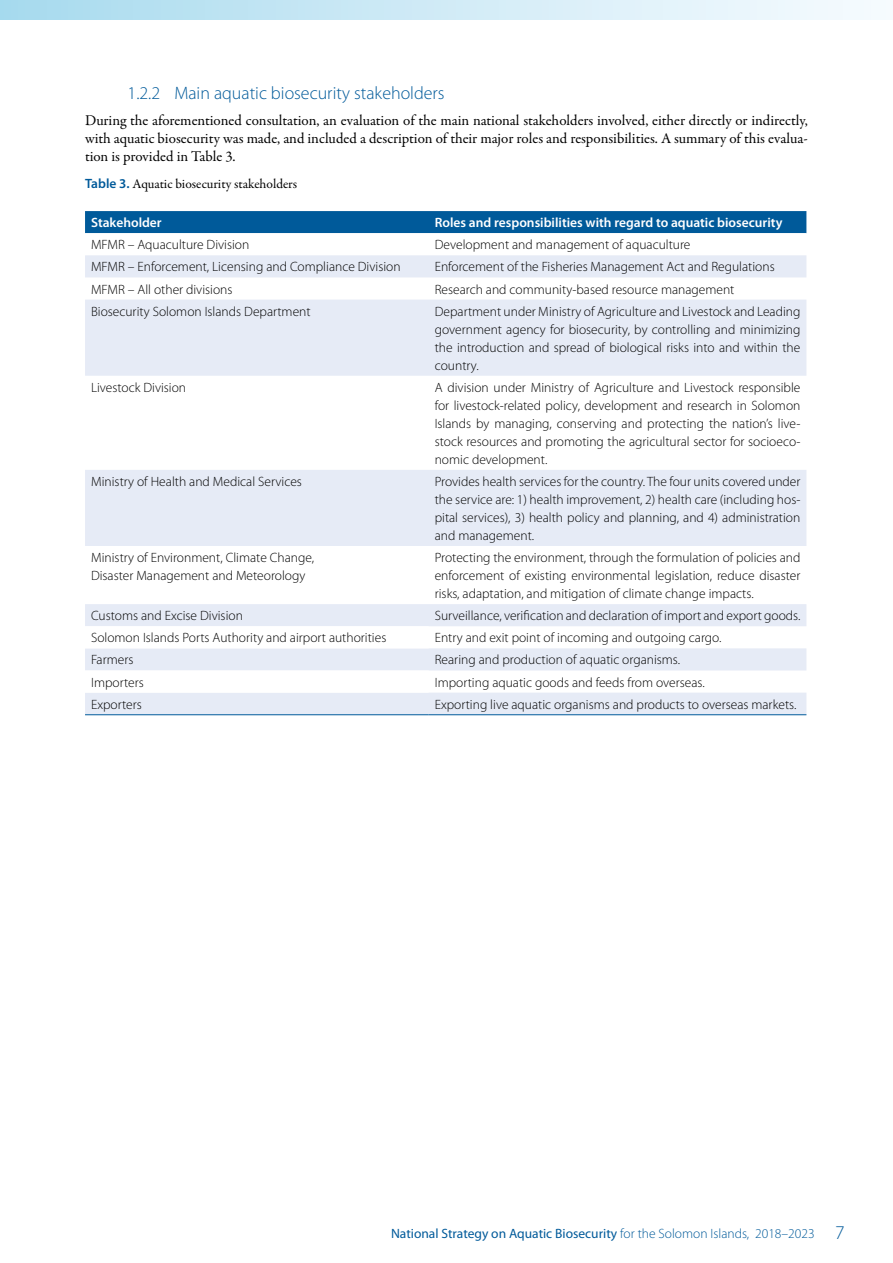
<style>
.page{position:relative;width:893px;height:1263px;background:#fff}
.page>*{position:absolute;margin:0;border:0;box-sizing:border-box;transform-origin:0 0}
.t1{font:300 18px "Myriad Pro";color:#005a9a}
.t2{font:15px/18px "Garamond Premr Pro";color:#000;text-align:justify}
.t3{font:300 13.5px/18px "Myriad Pro";color:#000;text-align:justify}
.t4{font:13.5px "Myriad Pro";color:#005a9a}
.t5{font:600 13.5px "Myriad Pro";color:#fff}
.t6{font:13.5px "Garamond Premr Pro";color:#000}
.s1{font-family:"Myriad Pro";font-weight:600;color:#005a9a}
.s2{font-weight:300}
.s3{font-weight:300;font-size:19.5px}
</style>
<div class="page">
<div style="left:0;top:0;width:893px;height:19px;background:linear-gradient(to right,#a8daee,#f8fcff)"></div>
<div style="left:85px;top:211px;width:721px;height:22px;background:#005a9a"></div>
<svg style="left:85px;top:255px;width:721px;height:459px;fill:#e6ebf6"></svg>
<svg style="left:85px;top:626px;width:344px;height:67px"></svg>
<hr style="left:85px;top:714px;width:344px;height:1px;background:#005a9a">
<hr style="left:429px;top:714px;width:377px;height:1px;background:#005a9a">
<h1 class="t1" style="left:128px;top:82px;width:319px">1.2.2 Main aquatic biosecurity stakeholders</h1>
<p class="t2" style="left:85px;top:112px;width:724px">During the aforementioned consultation, an evaluation of the main national stakeholders involved, either directly or indirectly, with aquatic biosecurity was made, and included a description of their major roles and responsibilities. A summary of this evalua&shy;tion is provided in Table 3.</p>
<p class="t6" style="left:85px;top:176px;width:214px"><span class="s1">Table 3.</span> Aquatic biosecurity stakeholders</p>
<p class="t5" style="left:91px;top:214px;width:72px">Stakeholder</p>
<p class="t5" style="left:435px;top:214px;width:349px">Roles and responsibilities with regard to aquatic biosecurity</p>
<p class="t3" style="left:91px;top:236px;width:160px">MFMR – Aquaculture Division</p>
<p class="t3" style="left:435px;top:236px;width:257px">Development and management of aquaculture</p>
<p class="t3" style="left:91px;top:258px;width:311px">MFMR – Enforcement, Licensing and Compliance Division</p>
<p class="t3" style="left:435px;top:258px;width:341px">Enforcement of the Fisheries Management Act and Regulations</p>
<p class="t3" style="left:91px;top:280px;width:143px">MFMR – All other divisions</p>
<p class="t3" style="left:435px;top:280px;width:301px">Research and community-based resource management</p>
<p class="t3" style="left:91px;top:302px;width:221px">Biosecurity Solomon Islands Department</p>
<p class="t3" style="left:435px;top:302px;width:367px">Department under Ministry of Agriculture and Livestock and Leading government agency for biosecurity, by controlling and minimizing the introduction and spread of biological risks into and within the country.</p>
<p class="t3" style="left:91px;top:378px;width:97px">Livestock Division</p>
<p class="t3" style="left:435px;top:378px;width:367px">A division under Ministry of Agriculture and Livestock responsible for livestock-related policy, development and research in Solomon Islands by managing, conserving and protecting the nation’s live&shy;stock resources and promoting the agricultural sector for socioeco&shy;nomic development.</p>
<p class="t3" style="left:91px;top:472px;width:212px">Ministry of Health and Medical Services</p>
<p class="t3" style="left:435px;top:472px;width:367px">Provides health services for the country. The four units covered under the service are: 1) health improvement, 2) health care (including hos&shy;pital services), 3) health policy and planning, and 4) administration and management.</p>
<p class="t3" style="left:91px;top:548px;width:225px">Ministry of Environment, Climate Change,<br>Disaster Management and Meteorology</p>
<p class="t3" style="left:435px;top:548px;width:367px">Protecting the environment, through the formulation of policies and enforcement of existing environmental legislation, reduce disaster risks, adaptation, and mitigation of climate change impacts.</p>
<p class="t3" style="left:91px;top:607px;width:153px">Customs and Excise Division</p>
<p class="t3" style="left:435px;top:607px;width:367px">Surveillance, verification and declaration of import and export goods.</p>
<p class="t3" style="left:91px;top:629px;width:297px">Solomon Islands Ports Authority and airport authorities</p>
<p class="t3" style="left:435px;top:629px;width:288px">Entry and exit point of incoming and outgoing cargo.</p>
<p class="t3" style="left:91px;top:651px;width:44px">Farmers</p>
<p class="t3" style="left:435px;top:651px;width:247px">Rearing and production of aquatic organisms.</p>
<p class="t3" style="left:91px;top:673px;width:54px">Importers</p>
<p class="t3" style="left:435px;top:673px;width:271px">Importing aquatic goods and feeds from overseas.</p>
<p class="t3" style="left:91px;top:695px;width:52px">Exporters</p>
<p class="t3" style="left:435px;top:695px;width:363px">Exporting live aquatic organisms and products to overseas markets.</p>
<p class="t4" style="left:391px;top:1225px;width:455px">National Strategy on Aquatic Biosecurity <span class="s2">for the Solomon Islands, 2018–2023</span> <span class="s3">7</span></p>
</div>
